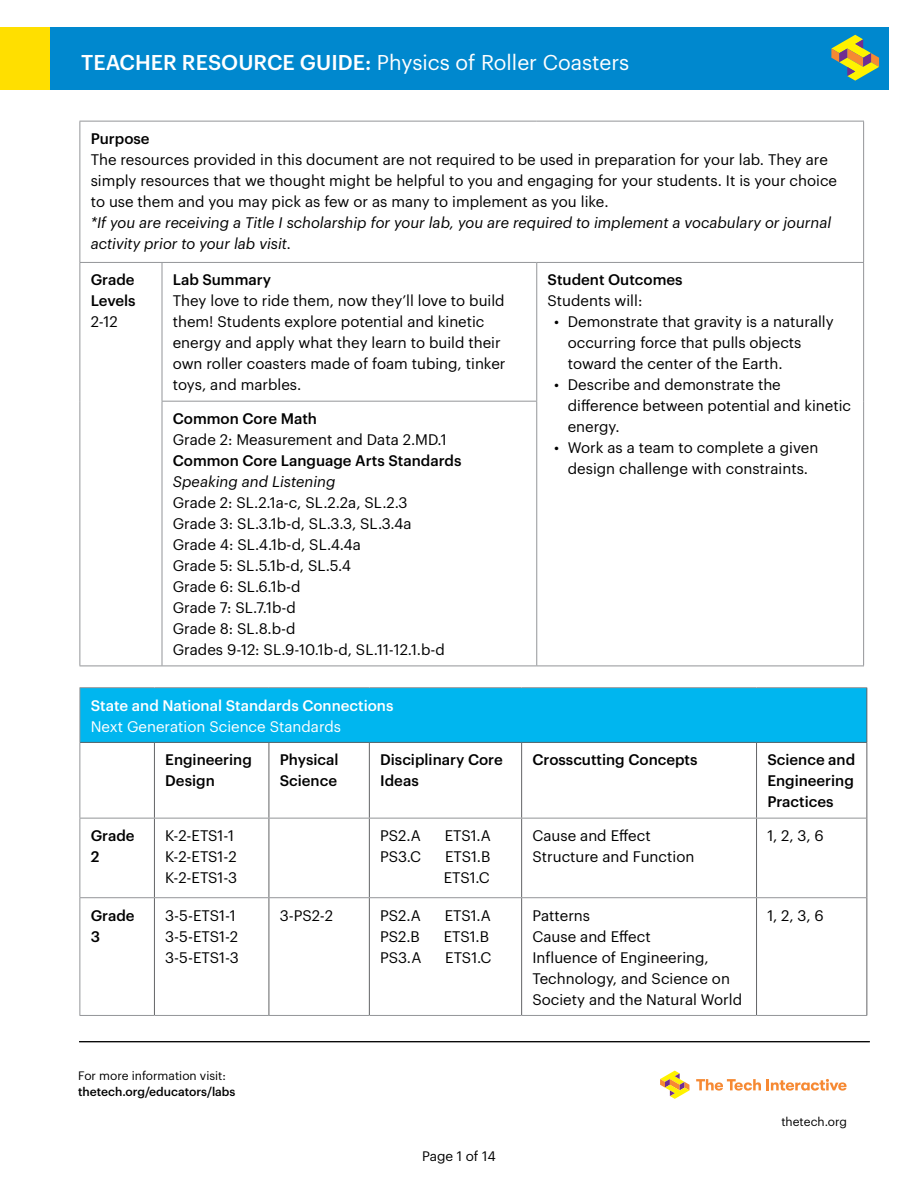
<style>
.page{position:relative;width:918px;height:1188px;background:#fff}
.page>*{position:absolute;margin:0;border:0;box-sizing:border-box;transform-origin:0 0}
.t1{font:21px "Graphik";color:#fff}
.t2{font:15px/21px "Graphik";color:#000}
.t3{font:500 15px/21px "Graphik";color:#000}
.t4{font:italic 15px/21px "Graphik";color:#000}
.t5{font:500 15px "Graphik";color:#fff}
.t6{font:15px "Graphik";color:#fff}
.t7{font:13.5px "Graphik";color:#000}
.t8{font:12px "Graphik";color:#000}
.t9{font:500 12px "Graphik";color:#000}
.s1{font-weight:500}
</style>
<div class="page">
<div style="left:26px;top:27px;width:864px;height:63px;background:#0088ce"></div>
<div style="left:0;top:27px;width:50px;height:63px;background:#ffdf00"></div>
<svg style="left:831px;top:35px;width:48px;height:46px"></svg>
<hr style="left:79px;top:1041px;width:791px;height:1px;background:#000">
<svg style="left:660px;top:1071px;width:29px;height:28px"></svg>
<svg style="left:696px;top:1079px;width:151px;height:12px"></svg>
<hr style="left:80px;top:121px;width:82px;height:1px;background:#939598">
<hr style="left:80px;top:122px;width:1px;height:140px;background:#939598">
<hr style="left:162px;top:121px;width:375px;height:1px;background:#939598">
<hr style="left:537px;top:121px;width:327px;height:1px;background:#939598">
<hr style="left:863px;top:122px;width:1px;height:140px;background:#939598">
<hr style="left:80px;top:262px;width:82px;height:1px;background:#939598">
<hr style="left:80px;top:263px;width:1px;height:138px;background:#939598">
<hr style="left:162px;top:262px;width:375px;height:1px;background:#939598">
<hr style="left:162px;top:263px;width:1px;height:138px;background:#939598">
<hr style="left:537px;top:262px;width:327px;height:1px;background:#939598">
<hr style="left:536px;top:263px;width:1px;height:138px;background:#939598">
<hr style="left:863px;top:263px;width:1px;height:138px;background:#939598">
<hr style="left:80px;top:401px;width:1px;height:265px;background:#939598">
<hr style="left:162px;top:401px;width:375px;height:1px;background:#939598">
<hr style="left:162px;top:402px;width:1px;height:264px;background:#939598">
<hr style="left:536px;top:402px;width:1px;height:264px;background:#939598">
<hr style="left:863px;top:401px;width:1px;height:265px;background:#939598">
<hr style="left:80px;top:666px;width:82px;height:1px;background:#939598">
<hr style="left:162px;top:666px;width:375px;height:1px;background:#939598">
<hr style="left:537px;top:666px;width:327px;height:1px;background:#939598">
<div style="left:80px;top:688px;width:787px;height:54px;background:#00b6ef"></div>
<hr style="left:866px;top:688px;width:1px;height:54px;background:#636466">
<hr style="left:154px;top:743px;width:1px;height:75px;background:#636466">
<hr style="left:269px;top:743px;width:1px;height:75px;background:#636466">
<hr style="left:369px;top:743px;width:1px;height:75px;background:#636466">
<hr style="left:521px;top:743px;width:1px;height:75px;background:#636466">
<hr style="left:756px;top:743px;width:1px;height:75px;background:#636466">
<hr style="left:866px;top:743px;width:1px;height:75px;background:#636466">
<hr style="left:154px;top:819px;width:1px;height:78px;background:#636466">
<hr style="left:269px;top:819px;width:1px;height:78px;background:#636466">
<hr style="left:369px;top:819px;width:1px;height:78px;background:#636466">
<hr style="left:521px;top:819px;width:1px;height:78px;background:#636466">
<hr style="left:756px;top:819px;width:1px;height:78px;background:#636466">
<hr style="left:866px;top:818px;width:1px;height:80px;background:#636466">
<hr style="left:154px;top:898px;width:1px;height:117px;background:#636466">
<hr style="left:269px;top:898px;width:1px;height:117px;background:#636466">
<hr style="left:369px;top:898px;width:1px;height:117px;background:#636466">
<hr style="left:521px;top:898px;width:1px;height:117px;background:#636466">
<hr style="left:756px;top:898px;width:1px;height:117px;background:#636466">
<hr style="left:866px;top:898px;width:1px;height:117px;background:#636466">
<hr style="left:80px;top:687px;width:74px;height:1px;background:#939598">
<hr style="left:80px;top:688px;width:1px;height:54px;background:#939598">
<hr style="left:154px;top:687px;width:115px;height:1px;background:#939598">
<hr style="left:269px;top:687px;width:100px;height:1px;background:#939598">
<hr style="left:369px;top:687px;width:153px;height:1px;background:#939598">
<hr style="left:522px;top:687px;width:235px;height:1px;background:#939598">
<hr style="left:757px;top:687px;width:110px;height:1px;background:#939598">
<hr style="left:80px;top:742px;width:1px;height:76px;background:#939598">
<hr style="left:80px;top:818px;width:74px;height:1px;background:#939598">
<hr style="left:80px;top:819px;width:1px;height:78px;background:#939598">
<hr style="left:154px;top:818px;width:115px;height:1px;background:#939598">
<hr style="left:269px;top:818px;width:100px;height:1px;background:#939598">
<hr style="left:369px;top:818px;width:153px;height:1px;background:#939598">
<hr style="left:522px;top:818px;width:235px;height:1px;background:#939598">
<hr style="left:757px;top:818px;width:109px;height:1px;background:#939598">
<hr style="left:80px;top:897px;width:74px;height:1px;background:#939598">
<hr style="left:80px;top:898px;width:1px;height:117px;background:#939598">
<hr style="left:154px;top:897px;width:115px;height:1px;background:#939598">
<hr style="left:269px;top:897px;width:100px;height:1px;background:#939598">
<hr style="left:369px;top:897px;width:153px;height:1px;background:#939598">
<hr style="left:522px;top:897px;width:235px;height:1px;background:#939598">
<hr style="left:757px;top:897px;width:109px;height:1px;background:#939598">
<hr style="left:80px;top:1015px;width:74px;height:1px;background:#939598">
<hr style="left:154px;top:1015px;width:115px;height:1px;background:#939598">
<hr style="left:269px;top:1015px;width:100px;height:1px;background:#939598">
<hr style="left:369px;top:1015px;width:153px;height:1px;background:#939598">
<hr style="left:522px;top:1015px;width:235px;height:1px;background:#939598">
<hr style="left:757px;top:1015px;width:110px;height:1px;background:#939598">
<hr style="left:80px;top:742px;width:74px;height:1px;background:#636466">
<hr style="left:154px;top:742px;width:115px;height:1px;background:#636466">
<hr style="left:269px;top:742px;width:100px;height:1px;background:#636466">
<hr style="left:369px;top:742px;width:153px;height:1px;background:#636466">
<hr style="left:522px;top:742px;width:235px;height:1px;background:#636466">
<hr style="left:757px;top:742px;width:110px;height:1px;background:#636466">
<h1 class="t1" style="left:81px;top:46px;width:550px"><span class="s1">TEACHER RESOURCE GUIDE:</span> Physics of Roller Coasters</h1>
<p class="t3" style="left:91px;top:127px;width:60px">Purpose</p>
<p class="t2" style="left:91px;top:148px;width:748px">The resources provided in this document are not required to be used in preparation for your lab. They are simply resources that we thought might be helpful to you and engaging for your students. It is your choice to use them and you may pick as few or as many to implement as you like.</p>
<p class="t4" style="left:91px;top:211px;width:742px">*If you are receiving a Title I scholarship for your lab, you are required to implement a vocabulary or journal activity prior to your lab visit.</p>
<p class="t3" style="left:91px;top:268px;width:46px">Grade<br>Levels</p>
<p class="t2" style="left:91px;top:310px;width:29px">2-12</p>
<p class="t3" style="left:173px;top:268px;width:100px">Lab Summary</p>
<p class="t2" style="left:173px;top:289px;width:334px">They love to ride them, now they’ll love to build them! Students explore potential and kinetic energy and apply what they learn to build their own roller coasters made of foam tubing, tinker toys, and marbles.</p>
<p class="t3" style="left:548px;top:268px;width:137px">Student Outcomes</p>
<p class="t2" style="left:548px;top:289px;width:96px">Students will:</p>
<p class="t2" style="left:568px;top:310px;width:267px;text-indent:-14px">• Demonstrate that gravity is a naturally occurring force that pulls objects toward the center of the Earth.</p>
<p class="t2" style="left:568px;top:373px;width:285px;text-indent:-14px">• Describe and demonstrate the difference between potential and kinetic energy.</p>
<p class="t2" style="left:554px;top:436px;width:266px;text-align:center">• Work as a team to complete a given design challenge with constraints.</p>
<p class="t3" style="left:173px;top:407px;width:146px">Common Core Math</p>
<p class="t2" style="left:173px;top:428px;width:276px">Grade 2: Measurement and Data 2.MD.1</p>
<p class="t3" style="left:173px;top:449px;width:290px">Common Core Language Arts Standards</p>
<p class="t4" style="left:173px;top:470px;width:164px">Speaking and Listening</p>
<p class="t2" style="left:173px;top:491px;width:274px">Grade 2: SL.2.1a-c, SL.2.2a, SL.2.3<br>Grade 3: SL.3.1b-d, SL.3.3, SL.3.4a<br>Grade 4: SL.4.1b-d, SL.4.4a<br>Grade 5: SL.5.1b-d, SL.5.4<br>Grade 6: SL.6.1b-d<br>Grade 7: SL.7.1b-d<br>Grade 8: SL.8.b-d<br>Grades 9-12: SL.9-10.1b-d, SL.11-12.1.b-d</p>
<p class="t5" style="left:91px;top:694px;width:304px">State and National Standards Connections</p>
<p class="t6" style="left:91px;top:715px;width:252px">Next Generation Science Standards</p>
<p class="t3" style="left:165px;top:748px;width:88px">Engineering<br>Design</p>
<p class="t3" style="left:280px;top:748px;width:60px">Physical<br>Science</p>
<p class="t3" style="left:380px;top:748px;width:124px">Disciplinary Core<br>Ideas</p>
<p class="t3" style="left:532px;top:748px;width:167px">Crosscutting Concepts</p>
<p class="t3" style="left:767px;top:748px;width:89px;text-align:justify">Science and Engineering Practices</p>
<p class="t3" style="left:91px;top:824px;width:45px">Grade<br>2</p>
<p class="t2" style="left:165px;top:824px;width:74px">K-2-ETS1-1<br>K-2-ETS1-2<br>K-2-ETS1-3</p>
<p class="t2" style="left:380px;top:824px;width:42px">PS2.A</p>
<p class="t2" style="left:445px;top:824px;width:48px">ETS1.A</p>
<p class="t2" style="left:532px;top:824px;width:163px">Cause and Effect<br>Structure and Function</p>
<p class="t2" style="left:767px;top:824px;width:58px">1, 2, 3, 6</p>
<p class="t2" style="left:380px;top:845px;width:43px">PS3.C</p>
<p class="t2" style="left:444px;top:845px;width:48px">ETS1.B<br>ETS1.C</p>
<p class="t3" style="left:91px;top:903px;width:45px">Grade<br>3</p>
<p class="t2" style="left:165px;top:903px;width:75px">3-5-ETS1-1<br>3-5-ETS1-2<br>3-5-ETS1-3</p>
<p class="t2" style="left:280px;top:903px;width:55px">3-PS2-2</p>
<p class="t2" style="left:380px;top:903px;width:42px">PS2.A</p>
<p class="t2" style="left:445px;top:903px;width:48px">ETS1.A</p>
<p class="t2" style="left:380px;top:924px;width:41px">PS2.B</p>
<p class="t2" style="left:444px;top:924px;width:47px">ETS1.B</p>
<p class="t2" style="left:380px;top:945px;width:43px">PS3.A</p>
<p class="t2" style="left:445px;top:945px;width:48px">ETS1.C</p>
<p class="t8" style="left:78px;top:1067px;width:149px">For more information visit:</p>
<p class="t9" style="left:78px;top:1082px;width:159px">thetech.org/educators/labs</p>
<p class="t7" style="left:422px;top:1146px;width:75px">Page 1 of 14</p>
<p class="t2" style="left:532px;top:903px;width:211px">Patterns<br>Cause and Effect<br>Influence of Engineering,<br>Technology, and Science on<br>Society and the Natural World</p>
<p class="t2" style="left:767px;top:903px;width:58px">1, 2, 3, 6</p>
<p class="t8" style="left:781px;top:1113px;width:67px">thetech.org</p>
</div>
